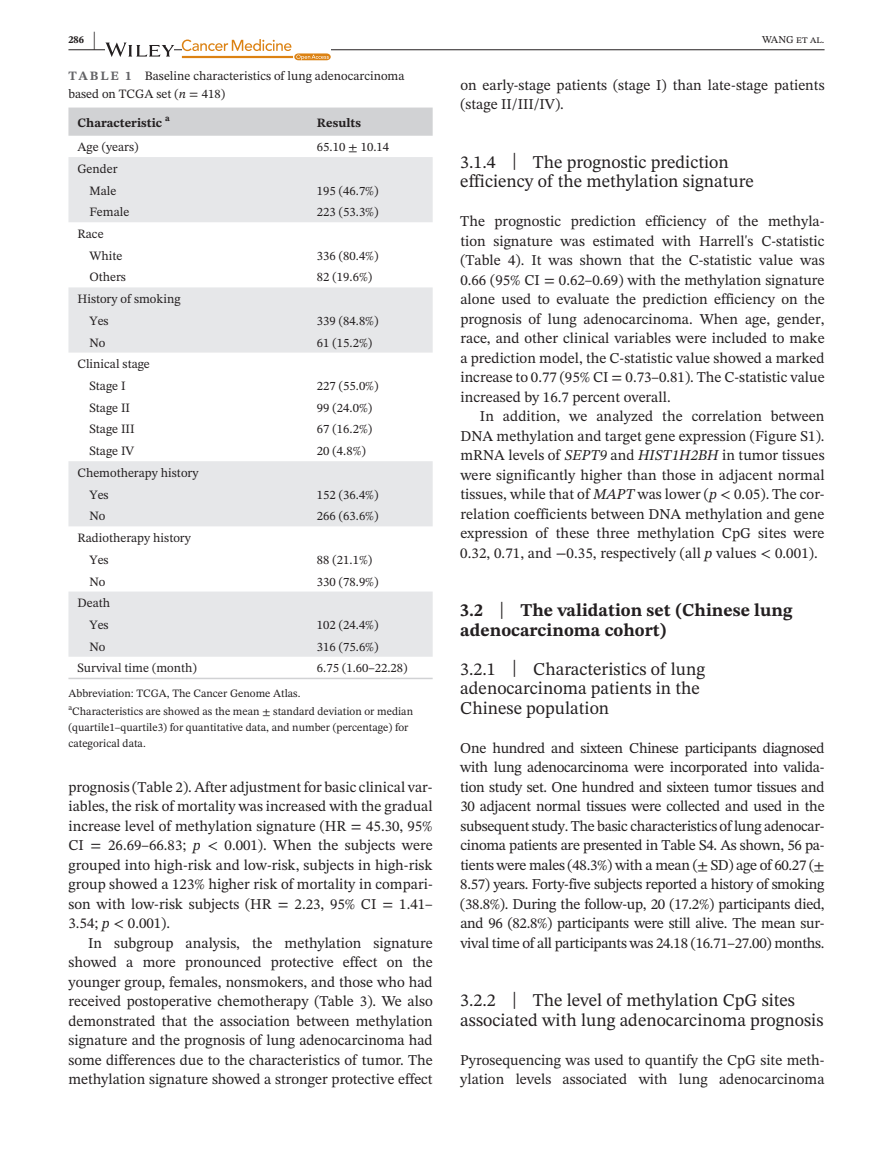
<style>
.page{position:relative;width:893px;height:1174px;background:#fff}
.page>*{position:absolute;margin:0;border:0;box-sizing:border-box;transform-origin:0 0}
.t1{font:18px/19.5px "STIX Two Text";color:#231f20}
.t2{font:700 18px/19.5px "STIX Two Text";color:#231f20}
.t3{font:15px/19.5px "STIX Two Text";color:#231f20;text-align:justify}
.t4{font:12.75px/21.8px "STIX Two Text";color:#231f20}
.t5{font:700 12.75px "STIX Two Text";color:#231f20}
.t6{font:11.25px/15.8px "STIX Two Text";color:#231f20}
.t7{font:10.5px "STIX Two Text";color:#231f20}
.t8{font:700 10.5px "STIX Two Text";color:#231f20}
.t9{font:7.8px "STIX Two Text";color:#231f20}
.s1{font-size:21px}
.s2{font-weight:700;color:#636366}
.s3{font-style:italic}
.s4{font-size:23.7px}
.s5{font-weight:400;font-size:23.7px}
</style>
<div class="page">
<hr style="left:68px;top:49px;width:756px;height:1px;background:#231f20">
<svg style="left:105px;top:43px;width:69px;height:14px"></svg>
<svg style="left:182px;top:39px;width:149px;height:21px"></svg>
<div style="left:68px;top:108px;width:365px;height:28px;background:#d1d2d4"></div>
<svg style="left:68px;top:157px;width:365px;height:499px;fill:#e6e7e9"></svg>
<hr style="left:68px;top:677px;width:240px;height:2px;background:#d1d2d4">
<hr style="left:308px;top:677px;width:125px;height:2px;background:#d1d2d4">
<p class="t8" style="left:68px;top:32px;width:29px">286 <span class="s1">|</span></p>
<p class="t7" style="left:762px;top:32px;width:64px">WANG et al.</p>
<p class="t4" style="left:68px;top:66px;width:338px;line-height:18px"><span class="s2">TABLE 1</span> Baseline characteristics of lung adenocarcinoma based on TCGA set (<span class="s3">n</span> = 418)</p>
<p class="t5" style="left:77px;top:113px;width:94px">Characteristic <sup>a</sup></p>
<p class="t5" style="left:317px;top:113px;width:46px">Results</p>
<p class="t4" style="left:77px;top:136px;width:63px">Age (years)</p>
<p class="t4" style="left:317px;top:136px;width:74px">65.10 ± 10.14</p>
<p class="t4" style="left:77px;top:158px;width:42px;text-align:right">Gender<br>Male</p>
<p class="t4" style="left:317px;top:179px;width:63px">195 (46.7%)</p>
<p class="t4" style="left:89px;top:201px;width:41px">Female</p>
<p class="t4" style="left:317px;top:201px;width:63px">223 (53.3%)</p>
<p class="t4" style="left:89px;top:223px;width:34px;text-indent:-12px">Race<br>White</p>
<p class="t4" style="left:317px;top:244px;width:63px">336 (80.4%)</p>
<p class="t4" style="left:89px;top:266px;width:38px">Others</p>
<p class="t4" style="left:317px;top:266px;width:57px">82 (19.6%)</p>
<p class="t4" style="left:89px;top:288px;width:93px;text-indent:-12px">History of smoking<br>Yes</p>
<p class="t4" style="left:317px;top:310px;width:63px">339 (84.8%)</p>
<p class="t4" style="left:89px;top:331px;width:18px">No</p>
<p class="t4" style="left:317px;top:331px;width:57px">61 (15.2%)</p>
<p class="t4" style="left:89px;top:353px;width:62px;text-indent:-12px">Clinical stage<br>Stage I</p>
<p class="t4" style="left:317px;top:375px;width:63px">227 (55.0%)</p>
<p class="t4" style="left:89px;top:396px;width:42px">Stage II</p>
<p class="t4" style="left:317px;top:396px;width:57px">99 (24.0%)</p>
<p class="t4" style="left:89px;top:418px;width:47px">Stage III</p>
<p class="t4" style="left:317px;top:418px;width:57px">67 (16.2%)</p>
<p class="t4" style="left:89px;top:440px;width:46px">Stage IV</p>
<p class="t4" style="left:317px;top:440px;width:50px">20 (4.8%)</p>
<p class="t4" style="left:89px;top:462px;width:111px;text-indent:-12px">Chemotherapy history<br>Yes</p>
<p class="t4" style="left:317px;top:483px;width:63px">152 (36.4%)</p>
<p class="t4" style="left:89px;top:505px;width:18px">No</p>
<p class="t4" style="left:317px;top:505px;width:63px">266 (63.6%)</p>
<p class="t4" style="left:89px;top:527px;width:103px;text-indent:-12px">Radiotherapy history<br>Yes</p>
<p class="t4" style="left:317px;top:548px;width:57px">88 (21.1%)</p>
<p class="t4" style="left:89px;top:570px;width:18px">No</p>
<p class="t4" style="left:317px;top:570px;width:63px">330 (78.9%)</p>
<p class="t4" style="left:77px;top:592px;width:34px;text-align:right">Death<br>Yes</p>
<p class="t4" style="left:317px;top:614px;width:63px">102 (24.4%)</p>
<p class="t4" style="left:89px;top:635px;width:18px">No</p>
<p class="t4" style="left:317px;top:635px;width:63px">316 (75.6%)</p>
<p class="t4" style="left:77px;top:657px;width:121px">Survival time (month)</p>
<p class="t4" style="left:317px;top:657px;width:92px">6.75 (1.60–22.28)</p>
<p class="t6" style="left:68px;top:685px;width:234px">Abbreviation: TCGA, The Cancer Genome Atlas.</p>
<p class="t9" style="left:68px;top:702px;width:5px">a</p>
<p class="t6" style="left:68px;top:703px;width:346px;text-indent:4px">Characteristics are showed as the mean ± standard deviation or median (quartile1–quartile3) for quantitative data, and number (percentage) for categorical data.</p>
<p class="t3" style="left:68px;top:777px;width:366px">prognosis (Table 2). After adjustment for basic clinical var&shy;iables, the risk of mortality was increased with the gradual increase level of methylation signature (HR = 45.30, 95% CI = 26.69–66.83; <span class="s3">p</span> &lt; 0.001). When the subjects were grouped into high-risk and low-risk, subjects in high-risk group showed a 123% higher risk of mortality in compari&shy;son with low-risk subjects (HR = 2.23, 95% CI = 1.41– 3.54; <span class="s3">p</span> &lt; 0.001).</p>
<p class="t3" style="left:68px;top:933px;width:366px;text-indent:20px">In subgroup analysis, the methylation signature showed a more pronounced protective effect on the younger group, females, nonsmokers, and those who had received postoperative chemotherapy (Table 3). We also demonstrated that the association between methylation signature and the prognosis of lung adenocarcinoma had some differences due to the characteristics of tumor. The methylation signature showed a stronger protective effect</p>
<p class="t3" style="left:460px;top:75px;width:366px">on early-stage patients (stage I) than late-stage patients (stage II/III/IV).</p>
<p class="t1" style="left:460px;top:152px;width:295px">3.1.4 <span class="s4">|</span> The prognostic prediction efficiency of the methylation signature</p>
<p class="t3" style="left:460px;top:211px;width:366px">The prognostic prediction efficiency of the methyla&shy;tion signature was estimated with Harrell's C-statistic (Table 4). It was shown that the C-statistic value was 0.66 (95% CI = 0.62–0.69) with the methylation signature alone used to evaluate the prediction efficiency on the prognosis of lung adenocarcinoma. When age, gender, race, and other clinical variables were included to make a prediction model, the C-statistic value showed a marked increase to 0.77 (95% CI = 0.73–0.81). The C-statistic value increased by 16.7 percent overall.</p>
<p class="t3" style="left:460px;top:406px;width:366px;text-indent:20px">In addition, we analyzed the correlation between DNA methylation and target gene expression (Figure S1). mRNA levels of <span class="s3">SEPT9</span> and <span class="s3">HIST1H2BH</span> in tumor tissues were significantly higher than those in adjacent normal tissues, while that of <span class="s3">MAPT</span> was lower (<span class="s3">p</span> &lt; 0.05). The cor&shy;relation coefficients between DNA methylation and gene expression of these three methylation CpG sites were 0.32, 0.71, and −0.35, respectively (all <span class="s3">p</span> values &lt; 0.001).</p>
<p class="t2" style="left:460px;top:601px;width:334px">3.2 <span class="s5">|</span> The validation set (Chinese lung adenocarcinoma cohort)</p>
<p class="t1" style="left:460px;top:659px;width:246px">3.2.1 <span class="s4">|</span> Characteristics of lung adenocarcinoma patients in the<br>Chinese population</p>
<p class="t3" style="left:460px;top:738px;width:366px">One hundred and sixteen Chinese participants diagnosed with lung adenocarcinoma were incorporated into valida&shy;tion study set. One hundred and sixteen tumor tissues and 30 adjacent normal tissues were collected and used in the subsequent study. The basic characteristics of lung adenocar&shy;cinoma patients are presented in Table S4. As shown, 56 pa&shy;tients were males (48.3%) with a mean (± SD) age of 60.27 (± 8.57) years. Forty-five subjects reported a history of smoking (38.8%). During the follow-up, 20 (17.2%) participants died, and 96 (82.8%) participants were still alive. The mean sur&shy;vival time of all participants was 24.18 (16.71–27.00) months.</p>
<p class="t1" style="left:460px;top:990px;width:365px">3.2.2 <span class="s4">|</span> The level of methylation CpG sites associated with lung adenocarcinoma prognosis</p>
<p class="t3" style="left:460px;top:1050px;width:366px">Pyrosequencing was used to quantify the CpG site meth&shy;ylation levels associated with lung adenocarcinoma</p>
</div>
